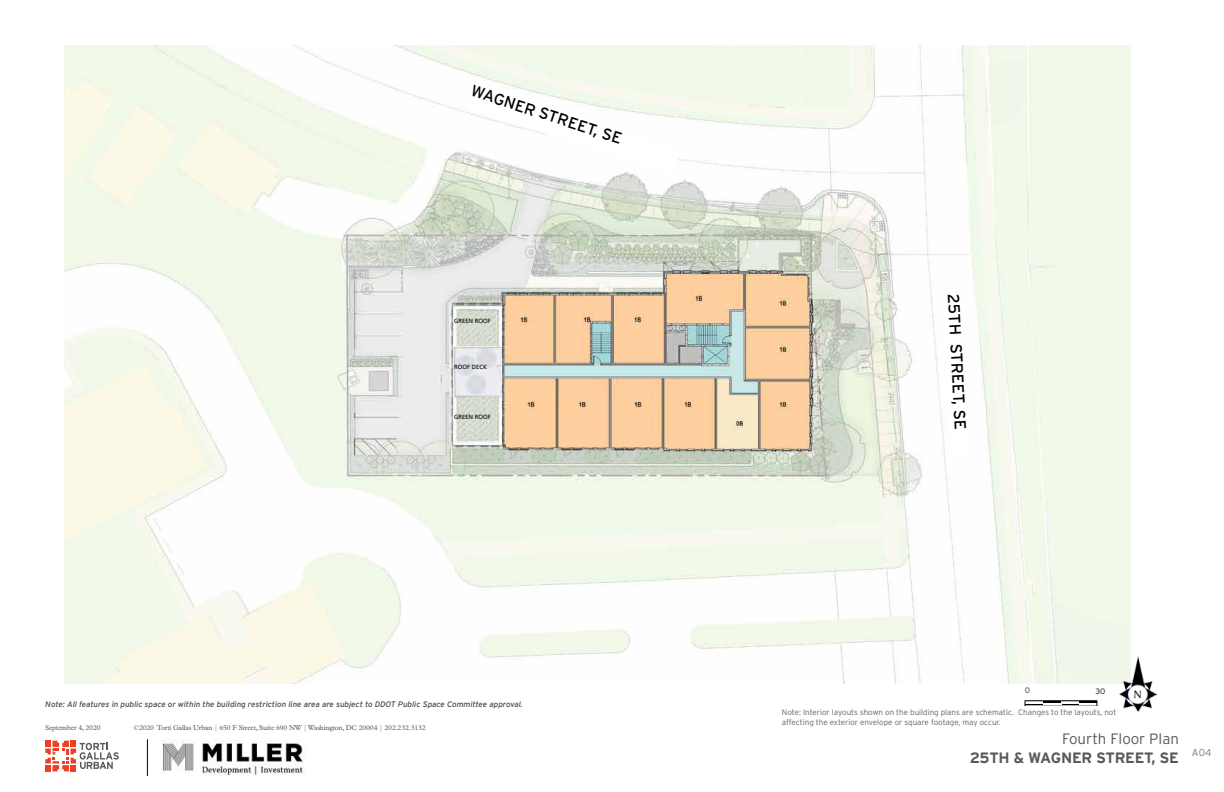
<style>
.page{position:relative;width:1224px;height:792px;background:#fff}
.page>*{position:absolute;margin:0;border:0;box-sizing:border-box;transform-origin:0 0}
.t1{font:16px "Interstate";color:#000}
.t2{font:700 15px "Interstate";letter-spacing:-.015em;color:#58595b}
.t3{font:300 15px "Interstate";color:#58595b}
.t4{font:300 10px "Interstate";color:#7f7773}
.t5{font:300 8px/9.6px "Interstate";color:#60685b}
.t6{font:italic 8px "Interstate";color:#444d3e}
.t7{font:8px "Interstate";color:#444d3e}
.t8{font:8px "Interstate";color:#60685b}
.t9{font:7px "Plantin MT Std";letter-spacing:-.02em;color:#58595b}
.t10{font:6px "Frutiger";color:#000}
</style>
<div class="page">
<hr style="left:147px;top:739px;width:1px;height:37px;background:#000">
<svg style="left:45px;top:741px;width:74px;height:30px"></svg>
<img style="left:161px;top:741px;width:143px;height:34px">
<img style="left:65px;top:45px;width:1066px;height:639px">
<svg style="left:466px;top:83px;width:215px;height:92px"></svg>
<svg style="left:942px;top:293px;width:27px;height:167px"></svg>
<img style="left:1120px;top:656px;width:36px;height:56px">
<svg style="left:1025px;top:701px;width:73px;height:4px"></svg>
<h1 class="t1" style="left:474px;top:81px;width:103px;rotate:18deg">wagner STREE</h1>
<h1 class="t1" style="left:590px;top:119px;width:38px;rotate:18deg">T, SE</h1>
<p class="t10" style="left:454px;top:317px;width:38px">GREEN ROOF</p>
<p class="t10" style="left:454px;top:363px;width:35px">ROOF DECK</p>
<p class="t10" style="left:454px;top:413px;width:38px">GREEN ROOF</p>
<p class="t6" style="left:45px;top:700px;width:479px">Note: All features in public space or within the building restriction line area are subject to DDOT Public Space Committee approval.</p>
<p class="t9" style="left:45px;top:723px;width:57px">September 4, 2020</p>
<p class="t9" style="left:134px;top:724px;width:293px">©2020 Torti Gallas Urban | 650 F Street, Suite 690 NW | Washington, DC 20004 | 202.232.3132</p>
<h1 class="t1" style="left:962px;top:293px;width:82px;rotate:87deg">25t h STREE</h1>
<h1 class="t1" style="left:968px;top:393px;width:38px;rotate:87deg">T, SE</h1>
<p class="t8" style="left:1025px;top:686px;width:7px">0</p>
<p class="t7" style="left:1095px;top:687px;width:12px">30</p>
<p class="t5" style="left:782px;top:708px;width:336px">Note: Interior layouts shown on the building plans are schematic. Changes to the layouts, not affecting the exterior envelope or square footage, may occur.</p>
<h2 class="t3" style="left:1062px;top:730px;width:118px">Fourth Floor Plan</h2>
<h2 class="t2" style="left:970px;top:749px;width:146px">25TH &amp; WAGNER STREET</h2>
<h2 class="t2" style="left:1152px;top:749px;width:27px">, SE</h2>
<p class="t4" style="left:1192px;top:747px;width:21px">A04</p>
</div>
